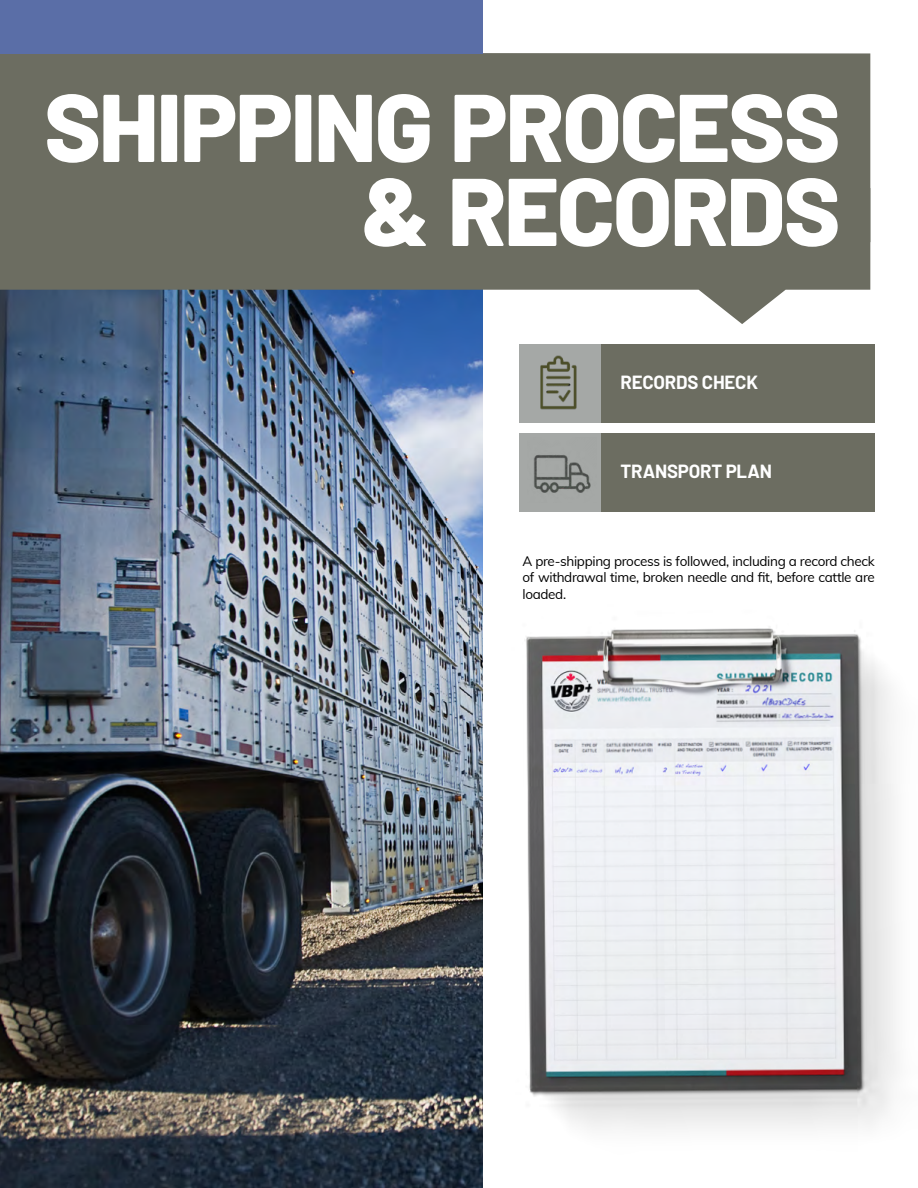
<style>
.page{position:relative;width:918px;height:1188px;background:#fff}
.page>*{position:absolute;margin:0;border:0;box-sizing:border-box;transform-origin:0 0}
.t1{font:800 96px/84px "Barlow";letter-spacing:-.025em;color:#fff;text-align:right}
.t2{font:700 18.6px "Barlow";letter-spacing:-.01em;color:#fff}
.t3{font:13.5px/16.5px "Muli";letter-spacing:-.025em;color:#000;text-align:justify}
</style>
<div class="page">
<img style="left:0;top:324px;width:483px;height:864px">
<svg style="left:0;top:288px;width:870px;height:36px"></svg>
<div style="left:601px;top:344px;width:274px;height:79px;background:#6c6d61"></div>
<div style="left:520px;top:344px;width:81px;height:79px;background:#a5a8a6"></div>
<div style="left:601px;top:433px;width:274px;height:79px;background:#6c6d61"></div>
<div style="left:520px;top:433px;width:81px;height:79px;background:#a5a8a6"></div>
<img style="left:540px;top:356px;width:37px;height:53px">
<img style="left:534px;top:455px;width:57px;height:38px">
<div style="left:0;top:53px;width:870px;height:235px;background:#6c6d61"></div>
<div style="left:0;top:0;width:483px;height:53px;background:#5a6ea7"></div>
<img style="left:477px;top:597px;width:420px;height:579px">
<h1 class="t1" style="left:44px;top:85px;width:798px">SHIPPING PROCESS &amp; RECORDS</h1>
<h2 class="t2" style="left:621px;top:371px;width:139px">RECORDS CHECK</h2>
<h2 class="t2" style="left:621px;top:459px;width:153px">TRANSPORT PLAN</h2>
<p class="t3" style="left:522px;top:552px;width:354px">A pre-shipping process is followed, including a record check of withdrawal time, broken needle and fit, before cattle are loaded.</p>
</div>
